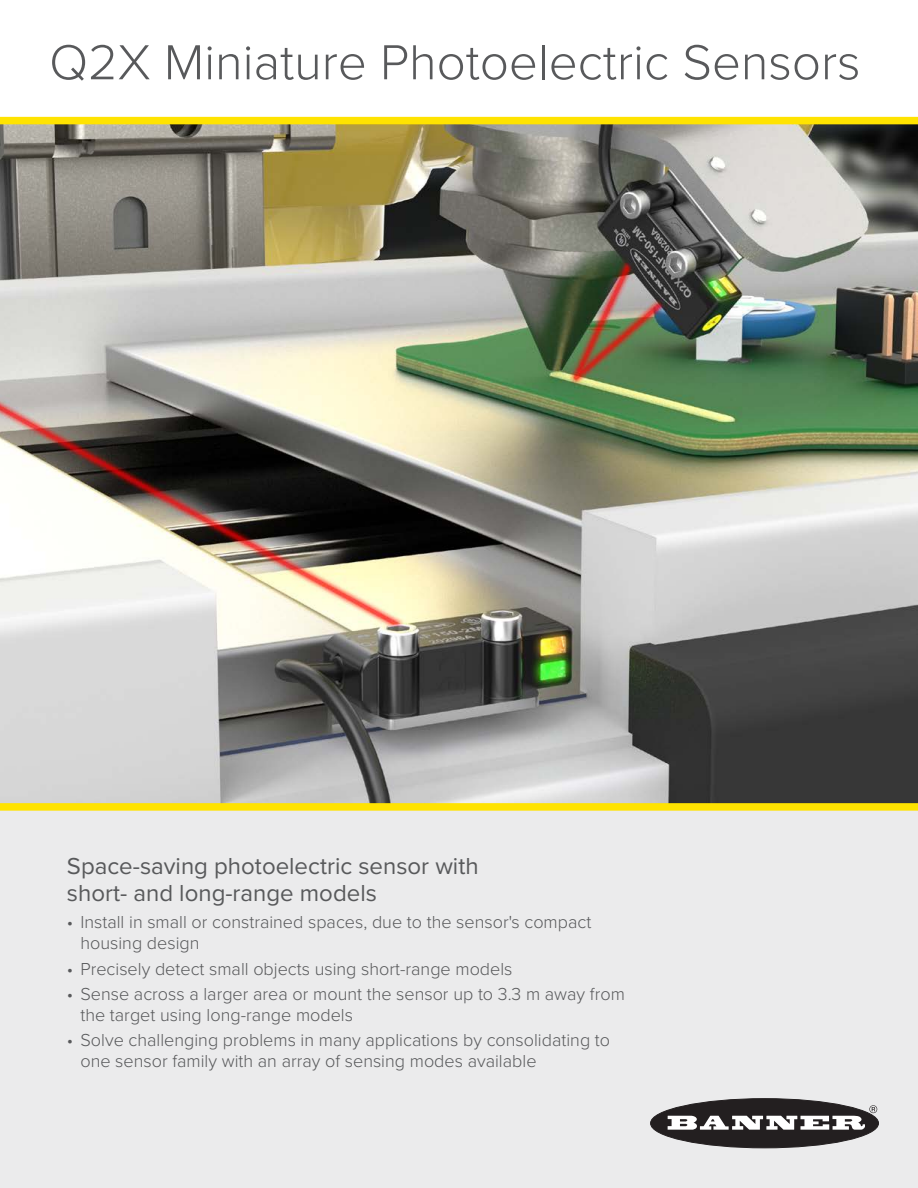
<style>
.page{position:relative;width:918px;height:1188px;background:#fff}
.page>*{position:absolute;margin:0;border:0;box-sizing:border-box;transform-origin:0 0}
.t1{font:300 51px "Proxima Nova";color:#58595b}
.t2{font:24px/27px "Proxima Nova";color:#58595b}
.t3{font:300 18px/21px "Proxima Nova";color:#58595b}
</style>
<div class="page">
<div style="left:0;top:121px;width:918px;height:1067px;background:#ebebec"></div>
<img style="left:0;top:124px;width:918px;height:679px">
<div style="left:0;top:803px;width:918px;height:8px;background:#ffe300"></div>
<div style="left:0;top:117px;width:918px;height:7px;background:#ffe300"></div>
<div style="left:651px;top:1099px;width:228px;height:49px;background:#231f20;border-radius:50%"></div>
<div style="left:650px;top:1098px;width:229px;height:50px;border:1px solid #231f20;border-radius:50%"></div>
<svg style="left:668px;top:1105px;width:209px;height:25px"></svg>
<h1 class="t1" style="left:49px;top:24px;width:813px">Q2X Miniature Photoelectric Sensors</h1>
<h2 class="t2" style="left:67px;top:851px;width:413px">Space-saving photoelectric sensor with short- and long-range models</h2>
<p class="t3" style="left:80px;top:911px;width:512px;text-indent:-14px">• Install in small or constrained spaces, due to the sensor's compact housing design</p>
<p class="t3" style="left:67px;top:957px;width:447px">• Precisely detect small objects using short-range models</p>
<p class="t3" style="left:80px;top:983px;width:546px;text-indent:-14px">• Sense across a larger area or mount the sensor up to 3.3 m away from the target using long-range models</p>
<p class="t3" style="left:80px;top:1029px;width:531px;text-indent:-14px">• Solve challenging problems in many applications by consolidating to one sensor family with an array of sensing modes available</p>
</div>
